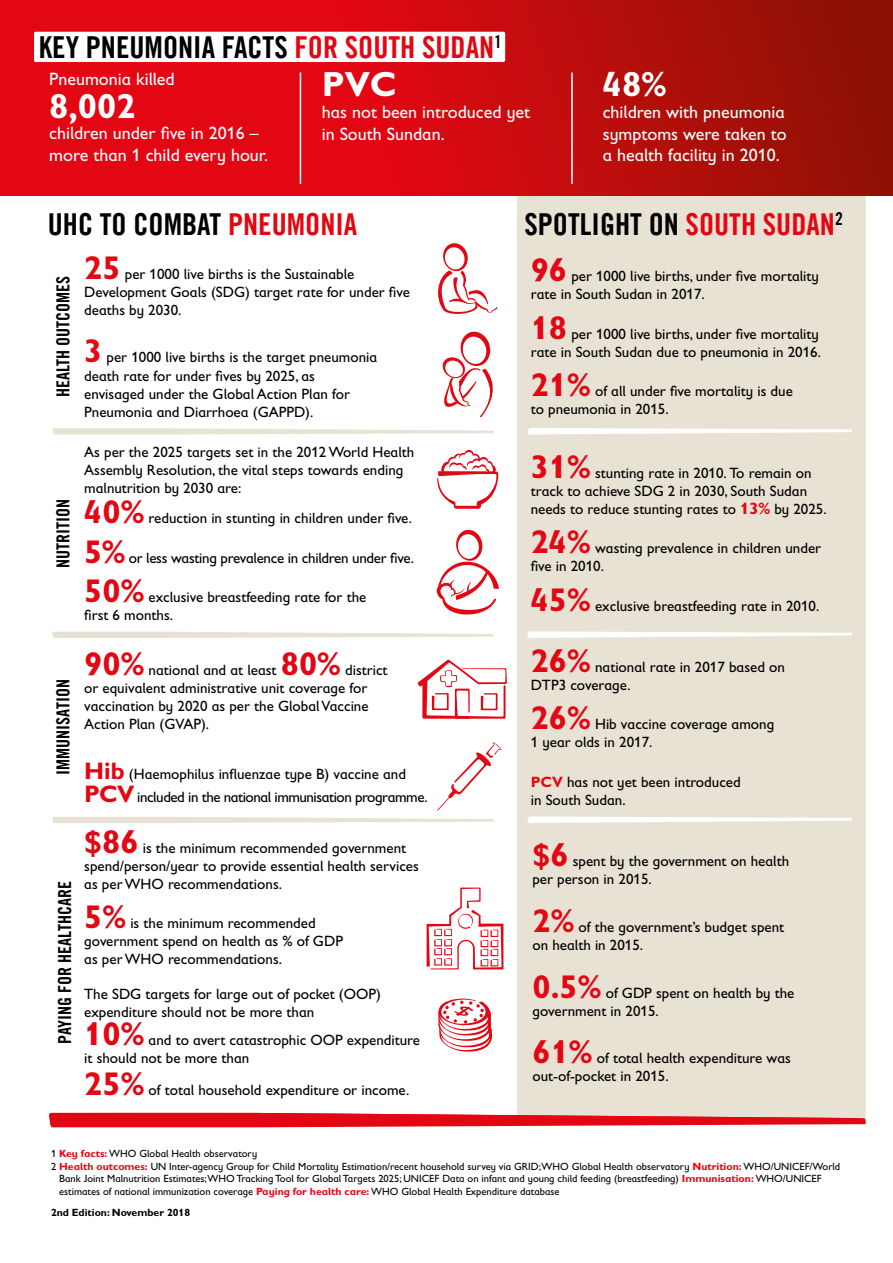
<style>
.page{position:relative;width:893px;height:1263px;background:#fff}
.page>*{position:absolute;margin:0;border:0;box-sizing:border-box;transform-origin:0 0}
.t1{font:700 34.95px "Gill Sans Infant Std";color:#fff}
.t2{font:30.3px "Trade Gothic LT Com Bd Cn 20";color:#000}
.t3{font:18px/21.6px "Gill Sans Infant Std";color:#fff}
.t4{font:18px "Trade Gothic LT Com Bd Cn 20";color:#000}
.t5{font:15px/18px "Gill Sans Infant Std";color:#000}
.t6{font:15px/22.5px "Gill Sans Infant Std";letter-spacing:-.03em;color:#000}
.t7{font:15px "Gill Sans Infant Std";letter-spacing:-.02em;color:#000}
.t8{font:10.5px "Gill Sans Infant Std";color:#000}
.t9{font:700 10.5px "Gill Sans Infant Std";color:#000}
.s1{color:#e30613}
.s2{font-weight:700;font-size:33px;color:#e30613}
.s3{font-weight:700;font-size:24px;color:#e30613}
.s4{font-weight:700;font-size:16.5px;color:#e30613}
.s5{font-weight:700;color:#e30613}
</style>
<div class="page">
<div style="left:517px;top:196px;width:349px;height:917px;background:#e7e2d3"></div>
<svg style="left:442px;top:331px;width:51px;height:86px"></svg>
<svg style="left:438px;top:998px;width:55px;height:54px"></svg>
<svg style="left:427px;top:887px;width:76px;height:82px"></svg>
<svg style="left:437px;top:742px;width:65px;height:69px"></svg>
<svg style="left:417px;top:660px;width:90px;height:59px"></svg>
<svg style="left:436px;top:529px;width:63px;height:86px"></svg>
<svg style="left:437px;top:450px;width:61px;height:59px"></svg>
<svg style="left:438px;top:243px;width:59px;height:71px"></svg>
<svg style="left:527px;top:428px;width:325px;height:6px"></svg>
<svg style="left:527px;top:631px;width:325px;height:7px"></svg>
<svg style="left:527px;top:816px;width:325px;height:7px"></svg>
<svg style="left:52px;top:428px;width:442px;height:6px"></svg>
<svg style="left:52px;top:632px;width:442px;height:6px"></svg>
<svg style="left:52px;top:817px;width:442px;height:6px"></svg>
<svg style="left:0;top:0;width:893px;height:196px;background:#c60b0e"></svg>
<hr style="left:300px;top:72px;width:1px;height:112px;background:#fff">
<hr style="left:571px;top:72px;width:2px;height:112px;background:#fff">
<div style="left:34px;top:32px;width:471px;height:30px;background:#fff;border-radius:2px"></div>
<svg style="left:49px;top:1113px;width:817px;height:14px;background:#e5333c"></svg>
<h2 class="t2" style="left:39px;top:29px;width:465px">KEY PNEUMONIA FACTS <span class="s1">FOR SOUTH SUDAN</span><sup>1</sup></h2>
<h1 class="t1" style="left:322px;top:64px;width:77px">PVC</h1>
<p class="t3" style="left:322px;top:101px;width:210px">has not been introduced yet in South Sundan.</p>
<p class="t3" style="left:49px;top:68px;width:127px">Pneumonia killed</p>
<h1 class="t1" style="left:49px;top:85px;width:88px">8,002</h1>
<p class="t3" style="left:49px;top:122px;width:221px">children under five in 2016 – more than 1 child every hour.</p>
<h1 class="t1" style="left:603px;top:64px;width:65px">48%</h1>
<p class="t3" style="left:603px;top:101px;width:186px;text-align:justify">children with pneumonia symptoms were taken to a health facility in 2010.</p>
<h2 class="t2" style="left:48px;top:206px;width:311px">UHC TO COMBAT <span class="s1">PNEUMONIA</span></h2>
<h2 class="t2" style="left:524px;top:206px;width:320px">SPOTLIGHT ON <span class="s1">SOUTH SUDAN</span><sup>2</sup></h2>
<p class="t4" style="left:52px;top:397px;width:123px;rotate:-90deg">HEALTH OUTCOMES</p>
<p class="t4" style="left:52px;top:567px;width:71px;rotate:-90deg">NUTRITION</p>
<p class="t4" style="left:52px;top:775px;width:97px;rotate:-90deg">IMMUNISATION</p>
<p class="t4" style="left:54px;top:1044px;width:164px;rotate:-90deg">PAYING FOR HEALTHCARE</p>
<p class="t5" style="left:84px;top:265px;width:327px"><span class="s2">25</span> per 1000 live births is the Sustainable<br>Development Goals (SDG) target rate for under five deaths by 2030.</p>
<p class="t5" style="left:84px;top:348px;width:295px"><span class="s2">3</span> per 1000 live births is the target pneumonia death rate for under fives by 2025, as envisaged under the Global Action Plan for Pneumonia and Diarrhoea (GAPPD).</p>
<p class="t5" style="left:84px;top:442px;width:332px">As per the 2025 targets set in the 2012 World Health<br>Assembly Resolution, the vital steps towards ending malnutrition by 2030 are:</p>
<p class="t5" style="left:84px;top:509px;width:329px"><span class="s2">40%</span> reduction in stunting in children under five.</p>
<p class="t7" style="left:84px;top:549px;width:331px"><span class="s2">5%</span> or less wasting prevalence in children under five.</p>
<p class="t5" style="left:84px;top:588px;width:284px"><span class="s2">50%</span> exclusive breastfeeding rate for the first 6 months.</p>
<p class="t5" style="left:84px;top:661px;width:305px"><span class="s2">90%</span> national and at least <span class="s2">80%</span> district or equivalent administrative unit coverage for vaccination by 2020 as per the Global Vaccine Action Plan (GVAP).</p>
<p class="t6" style="left:84px;top:763px;width:345px"><span class="s3">Hib</span> (Haemophilus influenzae type B) vaccine and<br><span class="s3">PCV</span> included in the national immunisation programme.</p>
<p class="t5" style="left:84px;top:838px;width:336px"><span class="s2">$86</span> is the minimum recommended government spend/person/year to provide essential health services as per WHO recommendations.</p>
<p class="t5" style="left:84px;top:914px;width:260px"><span class="s2">5%</span> is the minimum recommended government spend on health as % of GDP as per WHO recommendations.</p>
<p class="t5" style="left:84px;top:985px;width:298px">The SDG targets for large out of pocket (OOP) expenditure should not be more than</p>
<p class="t5" style="left:84px;top:1031px;width:337px"><span class="s2">10%</span> and to avert catastrophic OOP expenditure it should not be more than</p>
<p class="t5" style="left:84px;top:1081px;width:327px"><span class="s2">25%</span> of total household expenditure or income.</p>
<p class="t5" style="left:531px;top:267px;width:290px"><span class="s2">96</span> per 1000 live births, under five mortality rate in South Sudan in 2017.</p>
<p class="t5" style="left:531px;top:324px;width:292px"><span class="s2">18</span> per 1000 live births, under five mortality rate in South Sudan due to pneumonia in 2016.</p>
<p class="t5" style="left:531px;top:382px;width:264px"><span class="s2">21%</span> of all under five mortality is due to pneumonia in 2015.</p>
<p class="t5" style="left:531px;top:464px;width:297px"><span class="s2">31%</span> stunting rate in 2010. To remain on track to achieve SDG 2 in 2030, South Sudan needs to reduce stunting rates to <span class="s4">13%</span> by 2025.</p>
<p class="t5" style="left:531px;top:539px;width:292px"><span class="s2">24%</span> wasting prevalence in children under five in 2010.</p>
<p class="t5" style="left:531px;top:596px;width:290px"><span class="s2">45%</span> exclusive breastfeeding rate in 2010.</p>
<p class="t5" style="left:531px;top:658px;width:256px"><span class="s2">26%</span> national rate in 2017 based on<br>DTP3 coverage.</p>
<p class="t5" style="left:531px;top:715px;width:245px"><span class="s2">26%</span> Hib vaccine coverage among<br>1 year olds in 2017.</p>
<p class="t5" style="left:531px;top:772px;width:212px"><span class="s5">PCV</span> has not yet been introduced in South Sudan.</p>
<p class="t5" style="left:532px;top:852px;width:258px"><span class="s2">$6</span> spent by the government on health per person in 2015.</p>
<p class="t5" style="left:532px;top:918px;width:253px"><span class="s2">2%</span> of the government’s budget spent on health in 2015.</p>
<p class="t5" style="left:532px;top:983px;width:263px"><span class="s2">0.5%</span> of GDP spent on health by the government in 2015.</p>
<p class="t5" style="left:532px;top:1049px;width:260px"><span class="s2">61%</span> of total health expenditure was out-of-pocket in 2015.</p>
<p class="t8" style="left:51px;top:1147px;width:208px">1 <span class="s5">Key facts:</span> WHO Global Health observatory</p>
<p class="t8" style="left:51px;top:1160px;width:791px">2 <span class="s5">Health outcomes:</span> UN Inter-agency Group for Child Mortality Estimation/recent household survey via GRID;WHO Global Health observatory <span class="s5">Nutrition:</span> WHO/UNICEF/World</p>
<p class="t8" style="left:59px;top:1173px;width:764px">Bank Joint Malnutrition Estimates;WHO Tracking Tool for Global Targets 2025; UNICEF Data on infant and young child feeding (breastfeeding) <span class="s5">Immunisation:</span> WHO/UNICEF</p>
<p class="t8" style="left:59px;top:1185px;width:502px">estimates of national immunization coverage <span class="s5">Paying for health care:</span> WHO Global Health Expenditure database</p>
<p class="t9" style="left:51px;top:1206px;width:141px">2nd Edition: November 2018</p>
</div>
